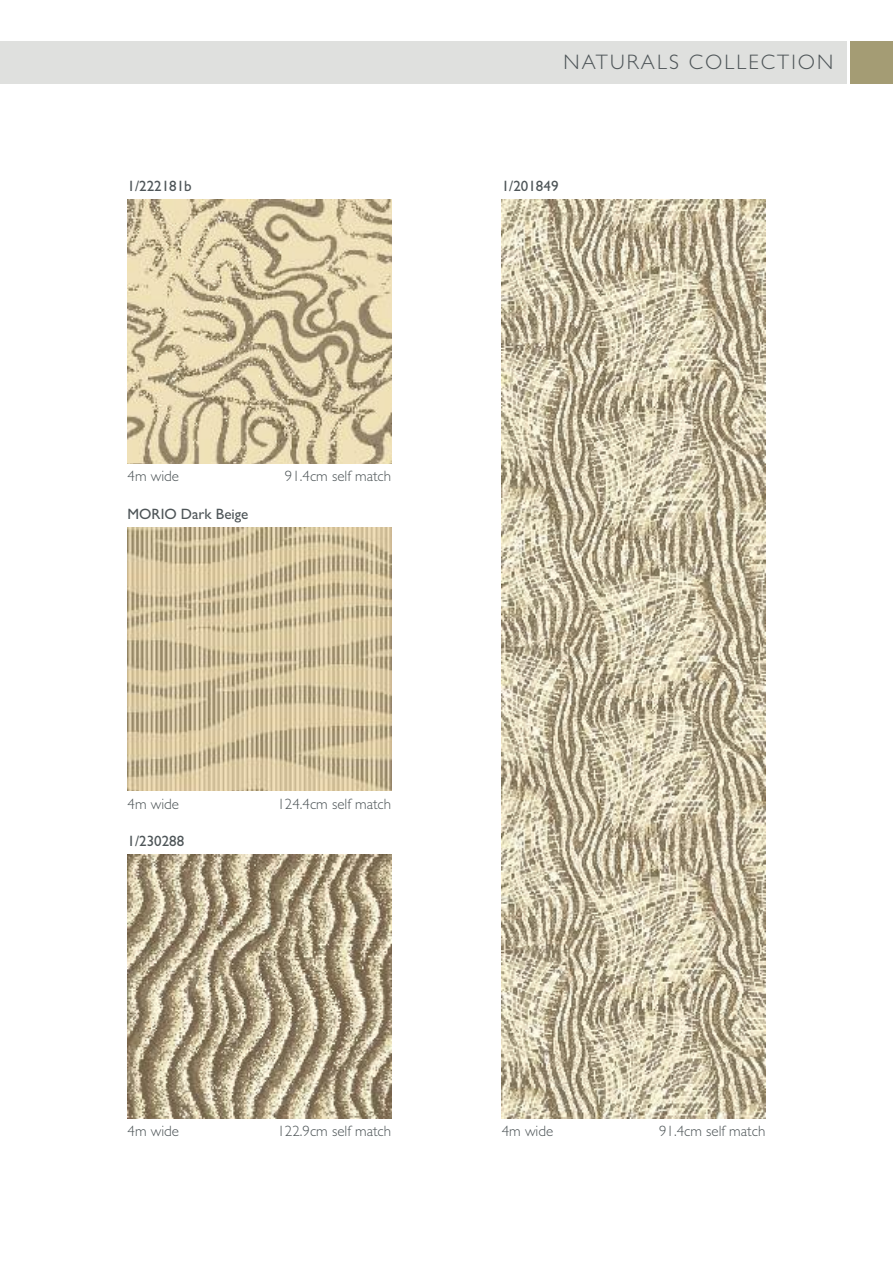
<style>
.page{position:relative;width:893px;height:1263px;background:#fff}
.page>*{position:absolute;margin:0;border:0;box-sizing:border-box;transform-origin:0 0}
.t1{font:300 21px "Gill Sans";letter-spacing:.1em;color:#4e5558}
.t2{font:300 15px "Gill Sans";color:#4e5558}
.t3{font:15px "Gill Sans";color:#4e5558}
</style>
<div class="page">
<div style="left:0;top:42px;width:846px;height:42px;background:#dfe0de"></div>
<div style="left:850px;top:42px;width:43px;height:42px;background:#a49c74"></div>
<img style="left:502px;top:200px;width:263px;height:918px">
<img style="left:128px;top:200px;width:263px;height:263px">
<img style="left:128px;top:527px;width:263px;height:264px">
<img style="left:128px;top:855px;width:263px;height:263px">
<h1 class="t1" style="left:564px;top:50px;width:271px">NATURALS COLLECTION</h1>
<p class="t3" style="left:128px;top:177px;width:66px">1/222181b</p>
<p class="t3" style="left:502px;top:177px;width:58px">1/201849</p>
<p class="t2" style="left:128px;top:467px;width:53px">4m wide</p>
<p class="t2" style="left:285px;top:467px;width:108px">91.4cm self match</p>
<p class="t3" style="left:128px;top:505px;width:122px">MORIO Dark Beige</p>
<p class="t2" style="left:128px;top:795px;width:53px">4m wide</p>
<p class="t2" style="left:277px;top:795px;width:115px">124.4cm self match</p>
<p class="t3" style="left:128px;top:832px;width:58px">1/230288</p>
<p class="t2" style="left:128px;top:1122px;width:53px">4m wide</p>
<p class="t2" style="left:277px;top:1122px;width:115px">122.9cm self match</p>
<p class="t2" style="left:502px;top:1122px;width:53px">4m wide</p>
<p class="t2" style="left:659px;top:1122px;width:108px">91.4cm self match</p>
</div>
